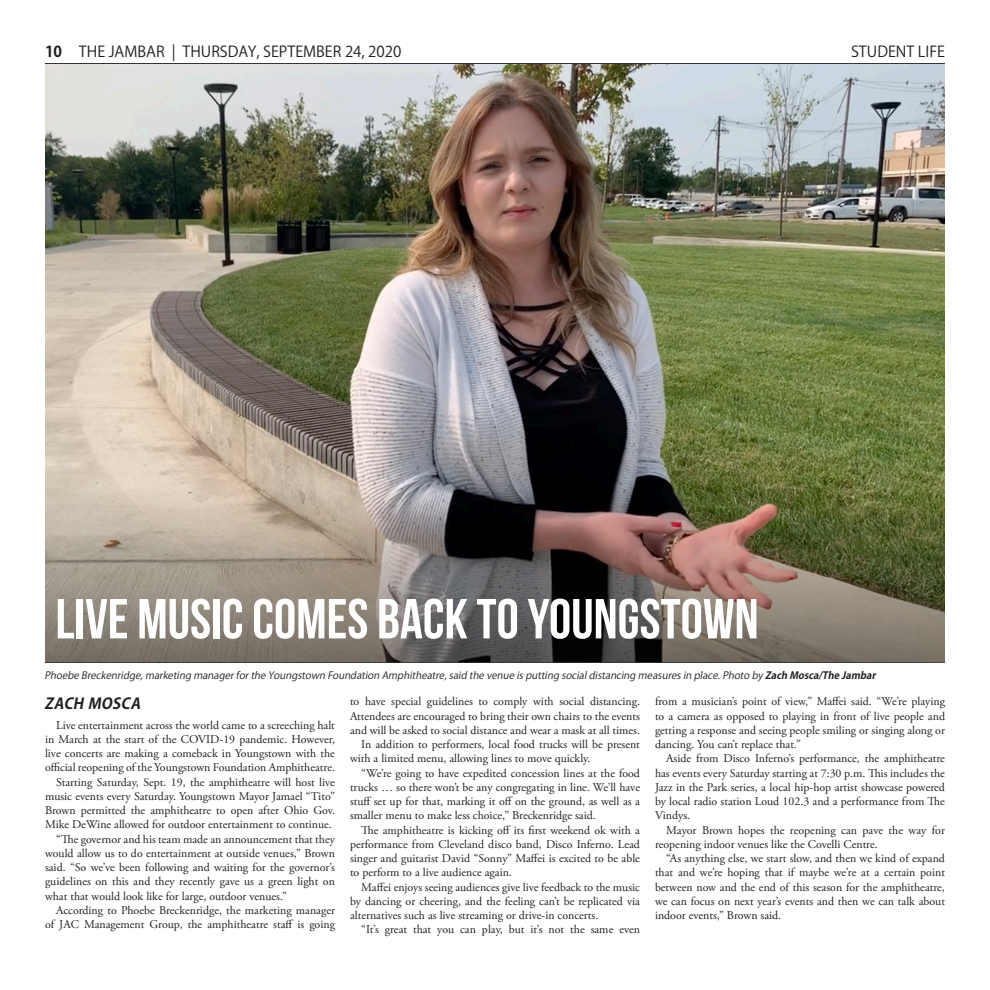
<style>
.page{position:relative;width:990px;height:990px;background:#fff}
.page>*{position:absolute;margin:0;border:0;box-sizing:border-box;transform-origin:0 0}
.t1{font:56.25px "Bebas Neue";color:#fff}
.t2{font:15px "Koz Go Pr 6 N";color:#231f20}
.t3{font:italic 700 15px "Koz Go Pr 6 N";color:#231f20}
.t4{font:700 15px "Koz Go Pr 6 N";color:#231f20}
.t5{font:11.88px/14.2px "Adobe Garamond Pro";color:#231f20;text-align:justify}
.t6{font:italic 10px "Koz Go Pr 6 N";color:#231f20}
.s1{font-weight:700}
</style>
<div class="page">
<hr style="left:45px;top:63px;width:900px;height:2px;background:#231f20">
<img style="left:45px;top:65px;width:900px;height:597px">
<img style="left:45px;top:488px;width:899px;height:174px">
<p class="t4" style="left:45px;top:43px;width:19px">10</p>
<p class="t2" style="left:79px;top:43px;width:324px">THE JAMBAR | THURSDAY, SEPTEMBER 24, 2020</p>
<p class="t2" style="left:851px;top:43px;width:95px">STUDENT LIFE</p>
<p class="t1" style="left:55px;top:588px;width:705px">LIVE MUSIC COMES BACK TO YOUNGSTOWN</p>
<p class="t6" style="left:44px;top:670px;width:836px">PhoebeBreckenridge,marketing managerfortheYoungstown Foundation Amphitheatre,said thevenueisputting socialdistancing measuresin place.Photo by<span class="s1">Zach Mosca/TheJambar</span></p>
<p class="t3" style="left:44px;top:695px;width:102px">ZACH MOSCA</p>
<p class="t5" style="left:45px;top:718px;width:292px;text-indent:11px">Live entertainment across the world came to a screeching halt in March at the start of the COVID-19 pandemic. However, live concerts are making a comeback in Youngstown with the official reopening of the Youngstown Foundation Amphitheatre.</p>
<p class="t5" style="left:45px;top:775px;width:292px;text-indent:11px">Starting Saturday, Sept. 19, the amphitheatre will host live music events every Saturday. Youngstown Mayor Jamael “Tito” Brown permitted the amphitheatre to open after Ohio Gov.<br>Mike DeWine allowed for outdoor entertainment to continue.</p>
<p class="t5" style="left:45px;top:832px;width:292px;text-indent:11px">“The governor and his team made an announcement that they would allow us to do entertainment at outside venues,” Brown said. “So we’ve been following and waiting for the governor’s guidelines on this and they recently gave us a green light on what that would look like for large, outdoor venues.”</p>
<p class="t5" style="left:45px;top:903px;width:292px;text-align:right">According to Phoebe Breckenridge, the marketing manager of JAC Management Group, the amphitheatre staff is going</p>
<p class="t5" style="left:350px;top:695px;width:291px">to have special guidelines to comply with social distancing.<br>Attendees are encouraged to bring their own chairs to the events and will be asked to social distance and wear a mask at all times.</p>
<p class="t5" style="left:350px;top:738px;width:291px;text-indent:11px">In addition to performers, local food trucks will be present with a limited menu, allowing lines to move quickly.</p>
<p class="t5" style="left:350px;top:766px;width:292px;text-indent:11px">“We’re going to have expedited concession lines at the food trucks … so there won’t be any congregating in line. We’ll have stuff set up for that, marking it off on the ground, as well as a smaller menu to make less choice,” Breckenridge said.</p>
<p class="t5" style="left:350px;top:823px;width:292px;text-indent:11px">The amphitheatre is kicking off its first weekend ok with a performance from Cleveland disco band, Disco Inferno. Lead singer and guitarist David “Sonny” Maffei is excited to be able to perform to a live audience again.</p>
<p class="t5" style="left:350px;top:880px;width:292px;text-indent:11px">Maffei enjoys seeing audiences give live feedback to the music by dancing or cheering, and the feeling can’t be replicated via alternatives such as live streaming or drive-in concerts.</p>
<p class="t5" style="left:361px;top:923px;width:280px">“It’s great that you can play, but it’s not the same even</p>
<p class="t5" style="left:655px;top:695px;width:292px">from a musician’s point of view,” Maffei said. “We’re playing to a camera as opposed to playing in front of live people and getting a response and seeing people smiling or singing along or dancing. You can’t replace that.”</p>
<p class="t5" style="left:655px;top:752px;width:292px;text-indent:11px">Aside from Disco Inferno’s performance, the amphitheatre has events every Saturday starting at 7:30 p.m. This includes the Jazz in the Park series, a local hip-hop artist showcase powered by local radio station Loud 102.3 and a performance from The Vindys.</p>
<p class="t5" style="left:655px;top:823px;width:292px;text-indent:11px">Mayor Brown hopes the reopening can pave the way for reopening indoor venues like the Covelli Centre.</p>
<p class="t5" style="left:655px;top:852px;width:292px;text-indent:11px">“As anything else, we start slow, and then we kind of expand that and we’re hoping that if maybe we’re at a certain point between now and the end of this season for the amphitheatre, we can focus on next year’s events and then we can talk about indoor events,” Brown said.</p>
</div>
